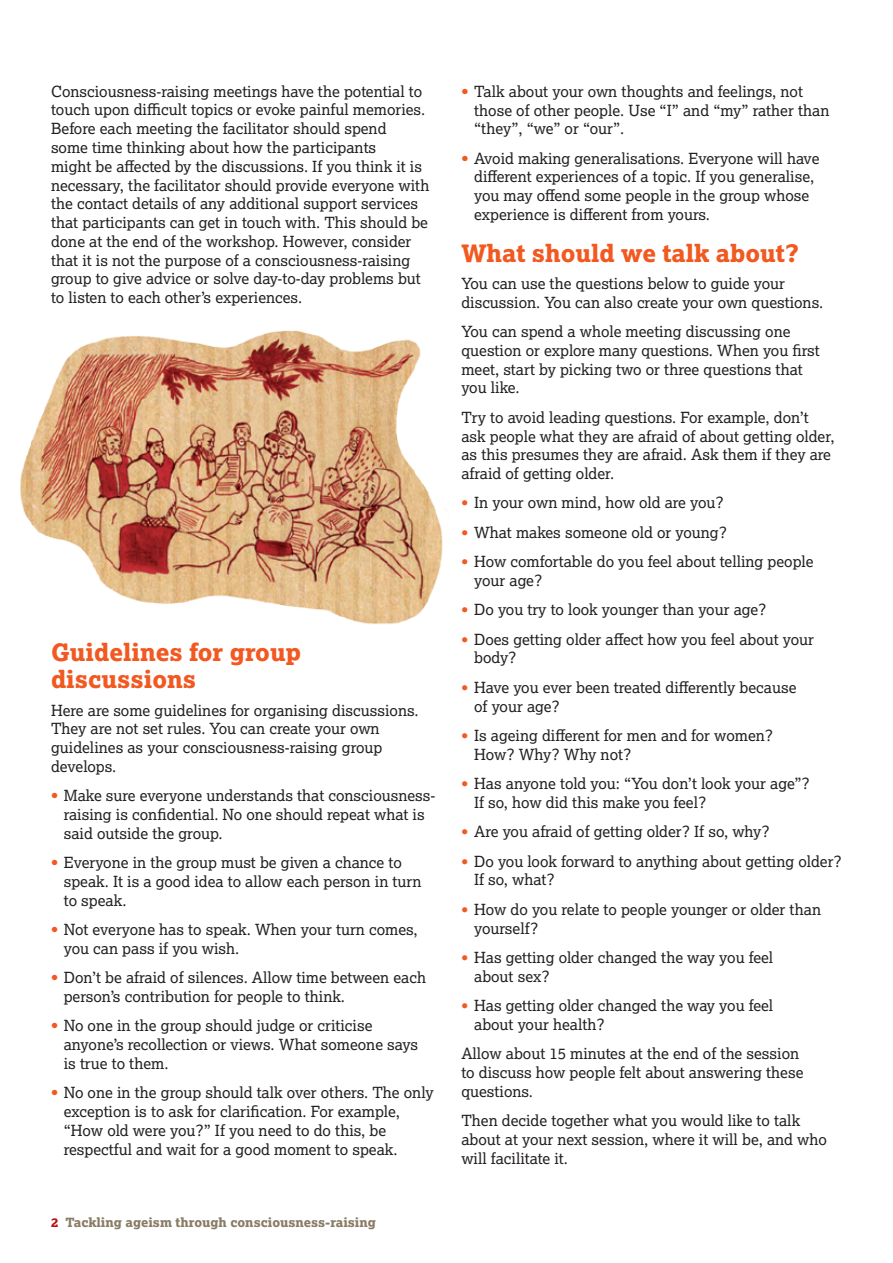
<style>
.page{position:relative;width:893px;height:1263px;background:#fff}
.page>*{position:absolute;margin:0;border:0;box-sizing:border-box;transform-origin:0 0}
.t1{font:24px/27px "Lexia X Bold";color:#f15921}
.t2{font:15.3px/18.8px "Lexia";color:#231f20}
.t3{font:12.75px "Lexia X Bold";color:#8a7c65}
.s1{font-weight:700;color:#f15921}
.s2{font-weight:700;font-size:14.7px;color:#f15921}
.s3{color:#bb1018}
</style>
<div class="page">
<img style="left:20px;top:330px;width:427px;height:295px">
<p class="t2" style="left:51px;top:82px;width:380px">Consciousness-raising meetings have the potential to touch upon difficult topics or evoke painful memories.<br>Before each meeting the facilitator should spend<br>some time thinking about how the participants<br>might be affected by the discussions. If you think it is necessary, the facilitator should provide everyone with the contact details of any additional support services that participants can get in touch with. This should be done at the end of the workshop. However, consider that it is not the purpose of a consciousness-raising group to give advice or solve day-to-day problems but to listen to each other’s experiences.</p>
<p class="t2" style="left:474px;top:82px;width:357px;text-indent:-13px"><span class="s1">•</span> Talk about your own thoughts and feelings, not those of other people. Use “I” and “my” rather than “they”, “we” or “our”.</p>
<p class="t2" style="left:474px;top:149px;width:347px;text-indent:-13px"><span class="s1">•</span> Avoid making generalisations. Everyone will have different experiences of a topic. If you generalise, you may offend some people in the group whose experience is different from yours.</p>
<h1 class="t1" style="left:461px;top:240px;width:340px">What should we talk about?</h1>
<p class="t2" style="left:461px;top:274px;width:363px">You can use the questions below to guide your discussion. You can also create your own questions.</p>
<p class="t2" style="left:461px;top:322px;width:360px">You can spend a whole meeting discussing one question or explore many questions. When you first meet, start by picking two or three questions that you like.</p>
<p class="t2" style="left:461px;top:408px;width:375px">Try to avoid leading questions. For example, don’t ask people what they are afraid of about getting older, as this presumes they are afraid. Ask them if they are afraid of getting older.</p>
<p class="t2" style="left:461px;top:494px;width:264px"><span class="s2">•</span> In your own mind, how old are you?</p>
<p class="t2" style="left:461px;top:523px;width:267px"><span class="s2">•</span> What makes someone old or young?</p>
<p class="t2" style="left:474px;top:552px;width:341px;text-indent:-13px"><span class="s2">•</span> How comfortable do you feel about telling people your age?</p>
<p class="t2" style="left:461px;top:601px;width:307px"><span class="s2">•</span> Do you try to look younger than your age?</p>
<p class="t2" style="left:474px;top:630px;width:341px;text-indent:-13px"><span class="s2">•</span> Does getting older affect how you feel about your body?</p>
<p class="t2" style="left:474px;top:678px;width:324px;text-indent:-13px"><span class="s2">•</span> Have you ever been treated differently because of your age?</p>
<p class="t2" style="left:474px;top:726px;width:301px;text-indent:-13px"><span class="s2">•</span> Is ageing different for men and for women?<br>How? Why? Why not?</p>
<p class="t2" style="left:474px;top:774px;width:337px;text-indent:-13px"><span class="s2">•</span> Has anyone told you: “You don’t look your age”?<br>If so, how did this make you feel?</p>
<p class="t2" style="left:461px;top:822px;width:310px"><span class="s2">•</span> Are you afraid of getting older? If so, why?</p>
<p class="t2" style="left:474px;top:852px;width:369px;text-indent:-13px"><span class="s2">•</span> Do you look forward to anything about getting older?<br>If so, what?</p>
<p class="t2" style="left:474px;top:900px;width:348px;text-indent:-13px"><span class="s2">•</span> How do you relate to people younger or older than yourself?</p>
<p class="t2" style="left:474px;top:948px;width:301px;text-indent:-13px"><span class="s2">•</span> Has getting older changed the way you feel about sex?</p>
<p class="t2" style="left:474px;top:996px;width:301px;text-indent:-13px"><span class="s2">•</span> Has getting older changed the way you feel about your health?</p>
<p class="t2" style="left:461px;top:1044px;width:344px">Allow about 15 minutes at the end of the session to discuss how people felt about answering these questions.</p>
<p class="t2" style="left:461px;top:1111px;width:367px">Then decide together what you would like to talk about at your next session, where it will be, and who will facilitate it.</p>
<h1 class="t1" style="left:51px;top:639px;width:252px">Guidelines for group discussions</h1>
<p class="t2" style="left:51px;top:701px;width:369px">Here are some guidelines for organising discussions.<br>They are not set rules. You can create your own guidelines as your consciousness-raising group develops.</p>
<p class="t2" style="left:64px;top:786px;width:373px;text-indent:-13px"><span class="s1">•</span> Make sure everyone understands that consciousness&shy;raising is confidential. No one should repeat what is said outside the group.</p>
<p class="t2" style="left:64px;top:853px;width:359px;text-indent:-13px"><span class="s1">•</span> Everyone in the group must be given a chance to speak. It is a good idea to allow each person in turn to speak.</p>
<p class="t2" style="left:64px;top:920px;width:355px;text-indent:-13px"><span class="s1">•</span> Not everyone has to speak. When your turn comes, you can pass if you wish.</p>
<p class="t2" style="left:64px;top:968px;width:364px;text-indent:-13px"><span class="s1">•</span> Don’t be afraid of silences. Allow time between each person’s contribution for people to think.</p>
<p class="t2" style="left:64px;top:1017px;width:356px;text-indent:-13px"><span class="s1">•</span> No one in the group should judge or criticise anyone’s recollection or views. What someone says is true to them.</p>
<p class="t2" style="left:64px;top:1083px;width:371px;text-indent:-13px"><span class="s1">•</span> No one in the group should talk over others. The only exception is to ask for clarification. For example, “How old were you?” If you need to do this, be respectful and wait for a good moment to speak.</p>
<p class="t3" style="left:51px;top:1215px;width:327px"><span class="s3">2</span> Tackling ageism through consciousness-raising</p>
</div>
